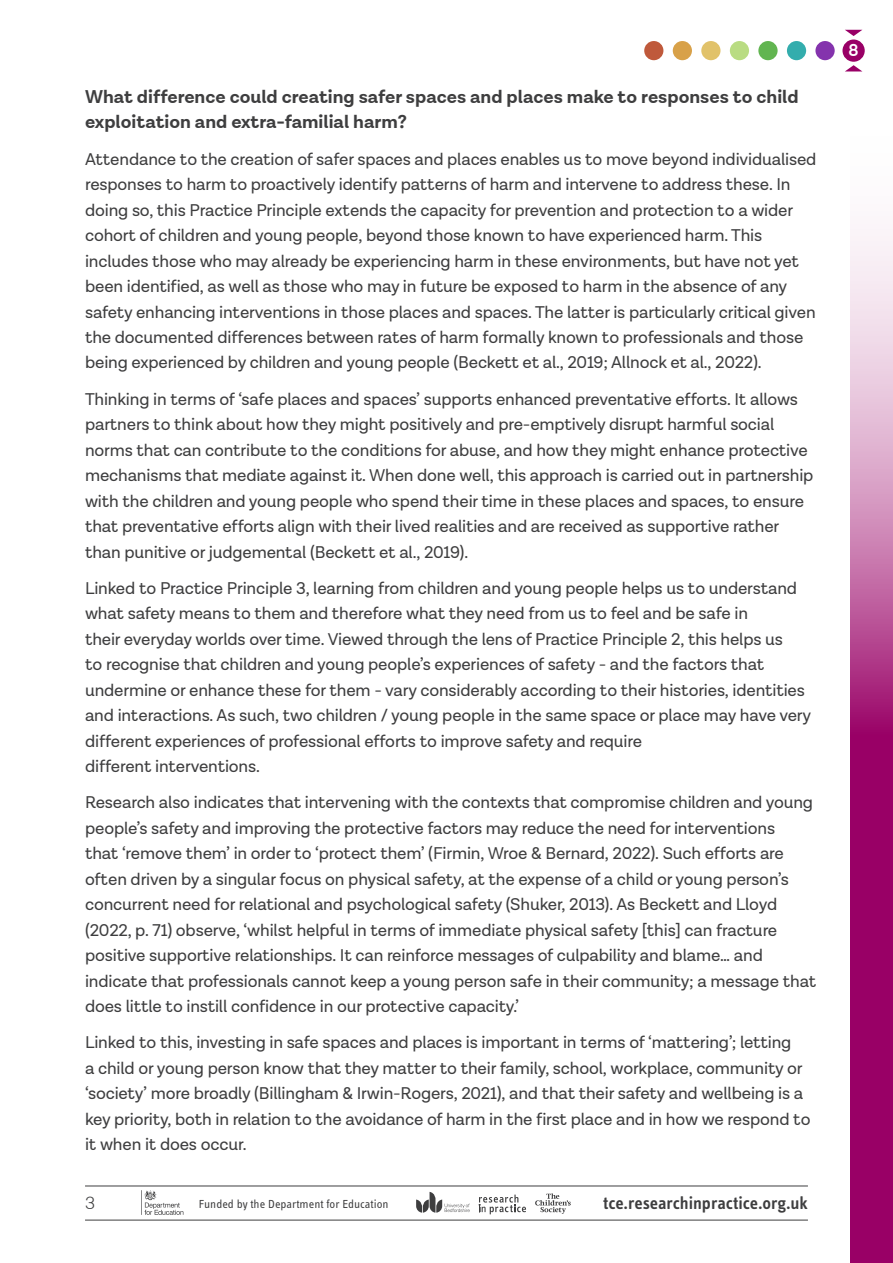
<style>
.page{position:relative;width:893px;height:1263px;background:#fff}
.page>*{position:absolute;margin:0;border:0;box-sizing:border-box;transform-origin:0 0}
.Body_Copy{font:700 18.75px/25.5px "Lota Grotesque Alt 1";color:#3e3e3f}
.t1{font:600 18px "Info Text Pro";letter-spacing:-.005em;color:#3e3e3f}
.t2{font:300 18px "Lota Grotesque Alt 1";color:#3e3e3f}
.Body_Copy-2{font:17.25px/25.5px "Lota Grotesque Alt 1";letter-spacing:-.01em;color:#3e3e3f}
.Body_Copy-3{font:600 17.25px "Lota Grotesque Alt 1";color:#fff}
.t3{font:12px "Info Text Pro";color:#3e3e3f}
</style>
<div class="page">
<svg style="left:850px;top:229px;width:43px;height:1034px;fill:#906"></svg>
<div style="left:844px;top:41px;width:19px;height:19px;background:#906;border-radius:50%"></div>
<div style="left:842px;top:40px;width:23px;height:22px;border:3px solid #906;border-radius:50%"></div>
<div style="left:644px;top:41px;width:19px;height:19px;background:#bf593b;border-radius:50%"></div>
<div style="left:673px;top:41px;width:19px;height:19px;background:#d8a149;border-radius:50%"></div>
<div style="left:701px;top:41px;width:19px;height:19px;background:#e1c26a;border-radius:50%"></div>
<div style="left:730px;top:41px;width:19px;height:19px;background:#b9dc82;border-radius:50%"></div>
<svg style="left:758px;top:41px;width:20px;height:19px"></svg>
<svg style="left:787px;top:41px;width:19px;height:19px"></svg>
<svg style="left:815px;top:41px;width:20px;height:19px"></svg>
<svg style="left:845px;top:65px;width:17px;height:6px"></svg>
<svg style="left:845px;top:30px;width:17px;height:6px"></svg>
<hr style="left:85px;top:1185px;width:723px;height:1px;background:#3e3e3f">
<hr style="left:85px;top:1220px;width:723px;height:1px;background:#3e3e3f">
<svg style="left:141px;top:1190px;width:42px;height:25px"></svg>
<svg style="left:535px;top:1193px;width:36px;height:21px"></svg>
<svg style="left:479px;top:1194px;width:47px;height:20px"></svg>
<svg style="left:416px;top:1192px;width:54px;height:20px"></svg>
<p class="Body_Copy" style="left:85px;top:84px;width:715px">What difference could creating safer spaces and places make to responses to child exploitation and extra-familial harm?</p>
<p class="Body_Copy-2" style="left:85px;top:146px;width:733px">Attendance to the creation of safer spaces and places enables us to move beyond individualised responses to harm to proactively identify patterns of harm and intervene to address these. In doing so, this Practice Principle extends the capacity for prevention and protection to a wider cohort of children and young people, beyond those known to have experienced harm. This includes those who may already be experiencing harm in these environments, but have not yet been identified, as well as those who may in future be exposed to harm in the absence of any safety enhancing interventions in those places and spaces. The latter is particularly critical given the documented differences between rates of harm formally known to professionals and those being experienced by children and young people (Beckett et al., 2019; Allnock et al., 2022).</p>
<p class="Body_Copy-2" style="left:85px;top:386px;width:730px">Thinking in terms of ‘safe places and spaces’ supports enhanced preventative efforts. It allows partners to think about how they might positively and pre-emptively disrupt harmful social norms that can contribute to the conditions for abuse, and how they might enhance protective mechanisms that mediate against it. When done well, this approach is carried out in partnership with the children and young people who spend their time in these places and spaces, to ensure that preventative efforts align with their lived realities and are received as supportive rather than punitive or judgemental (Beckett et al., 2019).</p>
<p class="Body_Copy-2" style="left:85px;top:576px;width:728px">Linked to Practice Principle 3, learning from children and young people helps us to understand what safety means to them and therefore what they need from us to feel and be safe in<br>their everyday worlds over time. Viewed through the lens of Practice Principle 2, this helps us<br>to recognise that children and young people’s experiences of safety - and the factors that undermine or enhance these for them - vary considerably according to their histories, identities and interactions. As such, two children / young people in the same space or place may have very different experiences of professional efforts to improve safety and require<br>different interventions.</p>
<p class="Body_Copy-2" style="left:85px;top:790px;width:733px">Research also indicates that intervening with the contexts that compromise children and young people’s safety and improving the protective factors may reduce the need for interventions<br>that ‘remove them’ in order to ‘protect them’ (Firmin, Wroe &amp; Bernard, 2022). Such efforts are often driven by a singular focus on physical safety, at the expense of a child or young person’s concurrent need for relational and psychological safety (Shuker, 2013). As Beckett and Lloyd (2022, p. 71) observe, ‘whilst helpful in terms of immediate physical safety [this] can fracture positive supportive relationships. It can reinforce messages of culpability and blame… and indicate that professionals cannot keep a young person safe in their community; a message that does little to instill confidence in our protective capacity.’</p>
<p class="Body_Copy-2" style="left:85px;top:1030px;width:727px">Linked to this, investing in safe spaces and places is important in terms of ‘mattering’; letting<br>a child or young person know that they matter to their family, school, workplace, community or ‘society’ more broadly (Billingham &amp; Irwin-Rogers, 2021), and that their safety and wellbeing is a key priority, both in relation to the avoidance of harm in the first place and in how we respond to it when it does occur.</p>
<p class="t2" style="left:85px;top:1193px;width:12px">3</p>
<p class="t3" style="left:199px;top:1196px;width:191px">Funded by the Department for Education</p>
<p class="t1" style="left:603px;top:1192px;width:206px">tce.researchinpractice.org.uk</p>
<p class="Body_Copy-3" style="left:849px;top:41px;width:12px">8</p>
</div>
